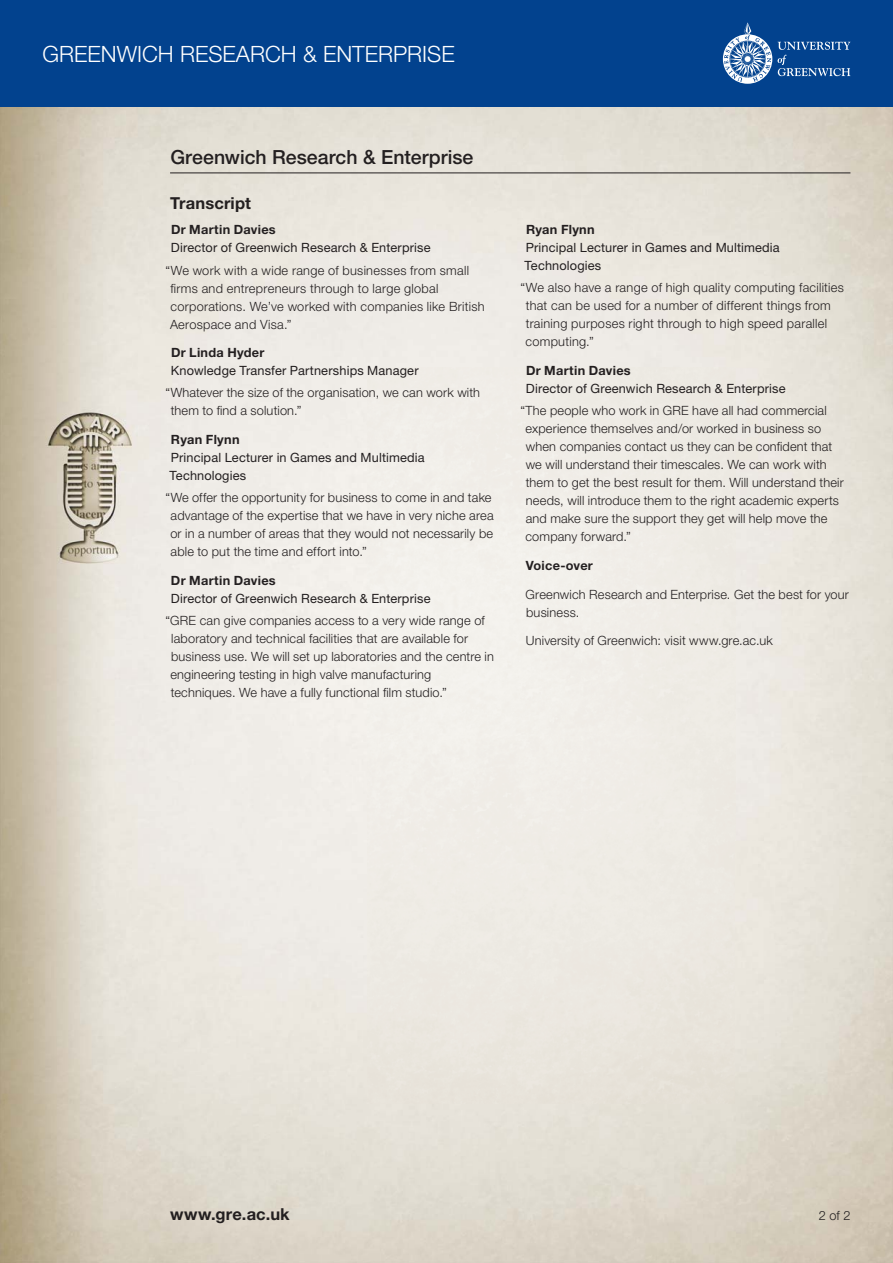
<style>
.page{position:relative;width:893px;height:1263px;background:#fff}
.page>*{position:absolute;margin:0;border:0;box-sizing:border-box;transform-origin:0 0}
.t1{font:300 22.5px "Helvetica Neue";color:#fff}
.t2{font:500 19.5px "Helvetica Neue";color:#231f20}
.t3{font:700 16.5px "Helvetica Neue";letter-spacing:.01em;color:#231f20}
.t4{font:300 12.75px/18px "Helvetica Neue";letter-spacing:.015em;color:#231f20}
.t5{font:12.75px/18px "Helvetica Neue";letter-spacing:.01em;color:#231f20}
.t6{font:700 12.75px "Helvetica Neue";letter-spacing:.02em;color:#231f20}
</style>
<div class="page">
<img style="left:0;top:106px;width:893px;height:1157px">
<div style="left:0;top:0;width:893px;height:106px;background:#02428e"></div>
<svg style="left:778px;top:42px;width:72px;height:34px"></svg>
<svg style="left:723px;top:23px;width:49px;height:61px"></svg>
<hr style="left:170px;top:173px;width:680px;height:1px;background:#231f20">
<h1 class="t1" style="left:43px;top:46px;width:414px">GREENWICH RESEARCH &amp; ENTERPRISE</h1>
<h2 class="t2" style="left:170px;top:150px;width:304px">Greenwich Research &amp; Enterprise</h2>
<p class="t3" style="left:170px;top:198px;width:82px">Transcript</p>
<p class="t6" style="left:171px;top:225px;width:106px">Dr Martin Davies</p>
<p class="t5" style="left:171px;top:240px;width:261px">Director of Greenwich Research &amp; Enterprise</p>
<p class="t4" style="left:170px;top:262px;width:316px;text-indent:-4px">“We work with a wide range of businesses from small firms and entrepreneurs through to large global corporations. We’ve worked with companies like British Aerospace and Visa.”</p>
<p class="t6" style="left:171px;top:348px;width:95px">Dr Linda Hyder</p>
<p class="t5" style="left:171px;top:363px;width:249px">Knowledge Transfer Partnerships Manager</p>
<p class="t4" style="left:171px;top:385px;width:311px;text-indent:-5px">“Whatever the size of the organisation, we can work with them to find a solution.”</p>
<p class="t6" style="left:171px;top:435px;width:70px">Ryan Flynn</p>
<p class="t5" style="left:169px;top:450px;width:257px">Principal Lecturer in Games and Multimedia<br>Technologies</p>
<p class="t4" style="left:170px;top:490px;width:325px;text-indent:-5px">“We offer the opportunity for business to come in and take advantage of the expertise that we have in very niche area or in a number of areas that they would not necessarily be able to put the time and effort into.”</p>
<p class="t6" style="left:171px;top:576px;width:106px">Dr Martin Davies</p>
<p class="t5" style="left:171px;top:591px;width:261px">Director of Greenwich Research &amp; Enterprise</p>
<p class="t4" style="left:170px;top:613px;width:325px;text-indent:-5px">“GRE can give companies access to a very wide range of laboratory and technical facilities that are available for business use. We will set up laboratories and the centre in engineering testing in high valve manufacturing techniques. We have a fully functional film studio.”</p>
<p class="t6" style="left:526px;top:225px;width:70px">Ryan Flynn</p>
<p class="t5" style="left:524px;top:240px;width:257px">Principal Lecturer in Games and Multimedia<br>Technologies</p>
<p class="t4" style="left:525px;top:280px;width:320px;text-indent:-5px">“We also have a range of high quality computing facilities that can be used for a number of different things from training purposes right through to high speed parallel computing.”</p>
<p class="t6" style="left:526px;top:366px;width:106px">Dr Martin Davies</p>
<p class="t5" style="left:526px;top:381px;width:261px">Director of Greenwich Research &amp; Enterprise</p>
<p class="t4" style="left:525px;top:403px;width:320px;text-indent:-5px">“The people who work in GRE have all had commercial experience themselves and/or worked in business so when companies contact us they can be confident that we will understand their timescales. We can work with them to get the best result for them. Will understand their needs, will introduce them to the right academic experts and make sure the support they get will help move the company forward.”</p>
<p class="t6" style="left:526px;top:561px;width:69px">Voice-over</p>
<p class="t4" style="left:526px;top:586px;width:325px">Greenwich Research and Enterprise. Get the best for your business.</p>
<p class="t4" style="left:526px;top:633px;width:248px">University of Greenwich: visit www.gre.ac.uk</p>
<p class="t3" style="left:170px;top:1209px;width:121px">www.gre.ac.uk</p>
<p class="t4" style="left:819px;top:1208px;width:33px">2 of 2</p>
</div>
